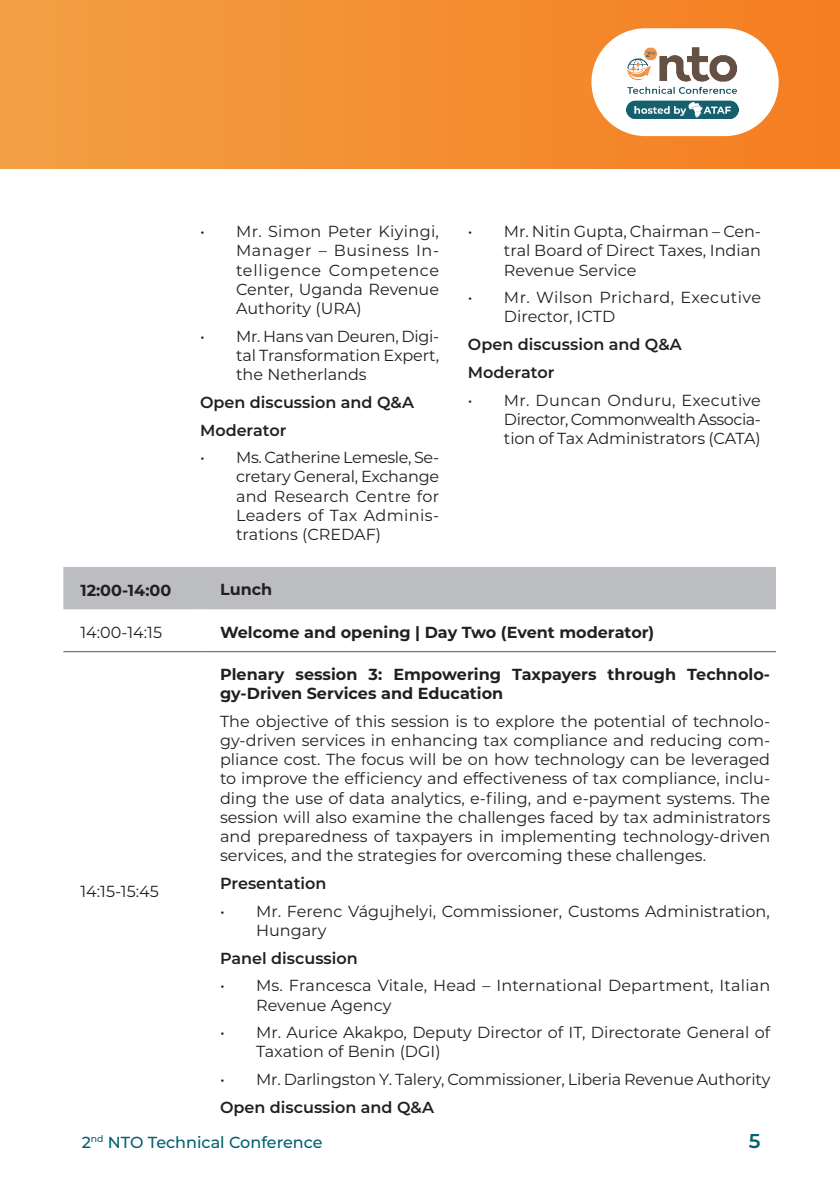
<style>
.page{position:relative;width:840px;height:1191px;background:#fff}
.page>*{position:absolute;margin:0;border:0;box-sizing:border-box;transform-origin:0 0}
.t1{font:600 20px "Montserrat";color:#02606f}
.t2{font:16px/19.2px "Montserrat";color:#231f20;text-align:justify}
.t3{font:700 16px/19.2px "Montserrat";color:#231f20}
.subheadline_semibold{font:600 16px "Montserrat";color:#231f20}
.t4{font:500 16px "Montserrat";color:#02606f}
</style>
<div class="page">
<div style="left:0;top:0;width:839px;height:168px;background:linear-gradient(to right,#f2a043,#f57e21)"></div>
<div style="left:63px;top:567px;width:713px;height:42px;background:#bcbdc0"></div>
<hr style="left:63px;top:651px;width:137px;height:1px;background:#655044">
<hr style="left:200px;top:651px;width:577px;height:1px;background:#655044">
<div style="left:591px;top:28px;width:187px;height:108px;background:#fff;border-radius:54px"></div>
<img style="left:626px;top:48px;width:111px;height:70px">
<div style="left:776px;top:396px;width:10px;height:752px;background:#fff"></div>
<p class="t2" style="left:236px;top:221px;width:204px;text-indent:-36px">• Mr. Simon Peter Kiyingi, Manager – Business In&shy;telligence Competence Center, Uganda Revenue Authority (URA)</p>
<p class="t2" style="left:236px;top:326px;width:204px;text-indent:-36px">• Mr. Hans van Deuren, Digi&shy;tal Transformation Expert, the Netherlands</p>
<p class="subheadline_semibold" style="left:200px;top:391px;width:215px">Open discussion and Q&amp;A</p>
<p class="subheadline_semibold" style="left:200px;top:418px;width:88px">Moderator</p>
<p class="t2" style="left:236px;top:447px;width:204px;text-indent:-36px">• Ms. Catherine Lemesle, Se&shy;cretary General, Exchange and Research Centre for Leaders of Tax Adminis&shy;trations (CREDAF)</p>
<p class="t2" style="left:503px;top:221px;width:258px;text-indent:-36px">• Mr. Nitin Gupta, Chairman – Cen&shy;tral Board of Direct Taxes, Indian Revenue Service</p>
<p class="t2" style="left:503px;top:287px;width:258px;text-indent:-36px">• Mr. Wilson Prichard, Executive<br>Director, ICTD</p>
<p class="subheadline_semibold" style="left:467px;top:333px;width:215px">Open discussion and Q&amp;A</p>
<p class="subheadline_semibold" style="left:467px;top:361px;width:88px">Moderator</p>
<p class="t2" style="left:503px;top:390px;width:258px;text-indent:-36px">• Mr. Duncan Onduru, Executive Director, Commonwealth Associa&shy;tion of Tax Administrators (CATA)</p>
<p class="t3" style="left:80px;top:580px;width:92px">12:00-14:00</p>
<p class="t3" style="left:220px;top:579px;width:54px">Lunch</p>
<p class="t2" style="left:80px;top:622px;width:83px">14:00-14:15</p>
<p class="t3" style="left:220px;top:621px;width:435px">Welcome and opening | Day Two (Event moderator)</p>
<p class="t2" style="left:80px;top:881px;width:80px">14:15-15:45</p>
<p class="t3" style="left:220px;top:664px;width:551px">Plenary session 3: Empowering Taxpayers through Technolo&shy;gy-Driven Services and Education</p>
<p class="t2" style="left:220px;top:711px;width:551px">The objective of this session is to explore the potential of technolo&shy;gy-driven services in enhancing tax compliance and reducing com&shy;pliance cost. The focus will be on how technology can be leveraged to improve the efficiency and effectiveness of tax compliance, inclu&shy;ding the use of data analytics, e-filing, and e-payment systems. The session will also examine the challenges faced by tax administrators and preparedness of taxpayers in implementing technology-driven services, and the strategies for overcoming these challenges.</p>
<p class="subheadline_semibold" style="left:220px;top:872px;width:108px">Presentation</p>
<p class="t2" style="left:256px;top:901px;width:515px;text-indent:-36px">• Mr. Ferenc Vágujhelyi, Commissioner, Customs Administration,<br>Hungary</p>
<p class="subheadline_semibold" style="left:220px;top:946px;width:139px">Panel discussion</p>
<p class="t2" style="left:256px;top:975px;width:515px;text-indent:-36px">• Ms. Francesca Vitale, Head – International Department, Italian<br>Revenue Agency</p>
<p class="t2" style="left:256px;top:1022px;width:515px;text-indent:-36px">• Mr. Aurice Akakpo, Deputy Director of IT, Directorate General of<br>Taxation of Benin (DGI)</p>
<p class="t2" style="left:220px;top:1069px;width:551px">• Mr. Darlingston Y. Talery, Commissioner, Liberia Revenue Authority</p>
<p class="subheadline_semibold" style="left:220px;top:1095px;width:215px">Open discussion and Q&amp;A</p>
<p class="t4" style="left:82px;top:1130px;width:242px">2<sup>nd</sup> NTO Technical Conference</p>
<p class="t1" style="left:748px;top:1126px;width:13px">5</p>
</div>
